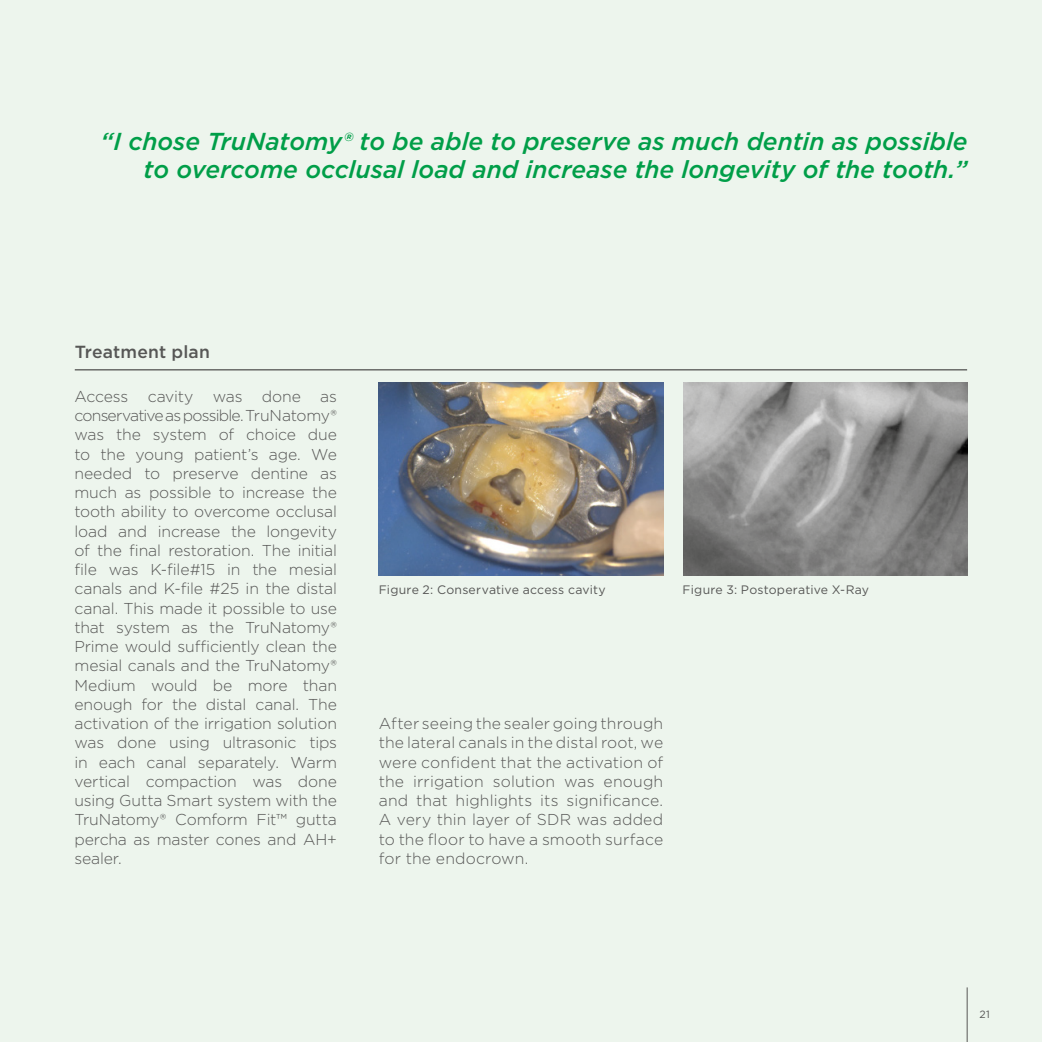
<style>
.page{position:relative;width:1042px;height:1042px;background:#edf5ed}
.page>*{position:absolute;margin:0;border:0;box-sizing:border-box;transform-origin:0 0}
.DS_Fließtext{font:italic 500 24.5px/28px "Gotham";color:#009e48;text-align:right}
.DS_Headline_2{font:500 17.5px "Gotham";letter-spacing:.01em;color:#575756}
.DS_Fließtext-2{font:300 15.75px/19.2px "Gotham";letter-spacing:-.005em;color:#575756;text-align:justify}
.DS_Bildunterschrift{font:12.25px "Gotham";letter-spacing:.015em;color:#575756}
.t1{font:10.5px "Gotham";color:#575756}
</style>
<div class="page">
<hr style="left:75px;top:369px;width:892px;height:1px;background:#575756">
<img style="left:379px;top:382px;width:284px;height:193px">
<img style="left:683px;top:382px;width:284px;height:193px">
<hr style="left:966px;top:987px;width:1px;height:55px;background:#575756">
<p class="DS_Fließtext" style="left:100px;top:127px;width:868px">“I chose TruNatomy® to be able to preserve as much dentin as possible to overcome occlusal load and increase the longevity of the tooth.”</p>
<p class="DS_Headline_2" style="left:75px;top:340px;width:137px">Treatment plan</p>
<p class="DS_Fließtext-2" style="left:74px;top:386px;width:264px">Access cavity was done as conservative as possible. TruNatomy® was the system of choice due to the young patient’s age. We needed to preserve dentine as much as possible to increase the tooth ability to overcome occlusal load and increase the longevity of the final restoration. The initial file was K-file#15 in the mesial canals and K-file #25 in the distal canal. This made it possible to use that system as the TruNatomy® Prime would sufficiently clean the mesial canals and the TruNatomy® Medium would be more than enough for the distal canal. The activation of the irrigation solution was done using ultrasonic tips in each canal separately. Warm vertical compaction was done using Gutta Smart system with the TruNatomy® Comform Fit™ gutta percha as master cones and AH+ sealer.</p>
<p class="DS_Bildunterschrift" style="left:379px;top:581px;width:228px">Figure 2: Conservative access cavity</p>
<p class="DS_Bildunterschrift" style="left:682px;top:581px;width:188px">Figure 3: Postoperative X-Ray</p>
<p class="DS_Fließtext-2" style="left:379px;top:713px;width:286px">After seeing the sealer going through the lateral canals in the distal root, we were confident that the activation of the irrigation solution was enough and that highlights its significance.<br>A very thin layer of SDR was added to the floor to have a smooth surface for the endocrown.</p>
<p class="t1" style="left:979px;top:1007px;width:12px">21</p>
</div>
